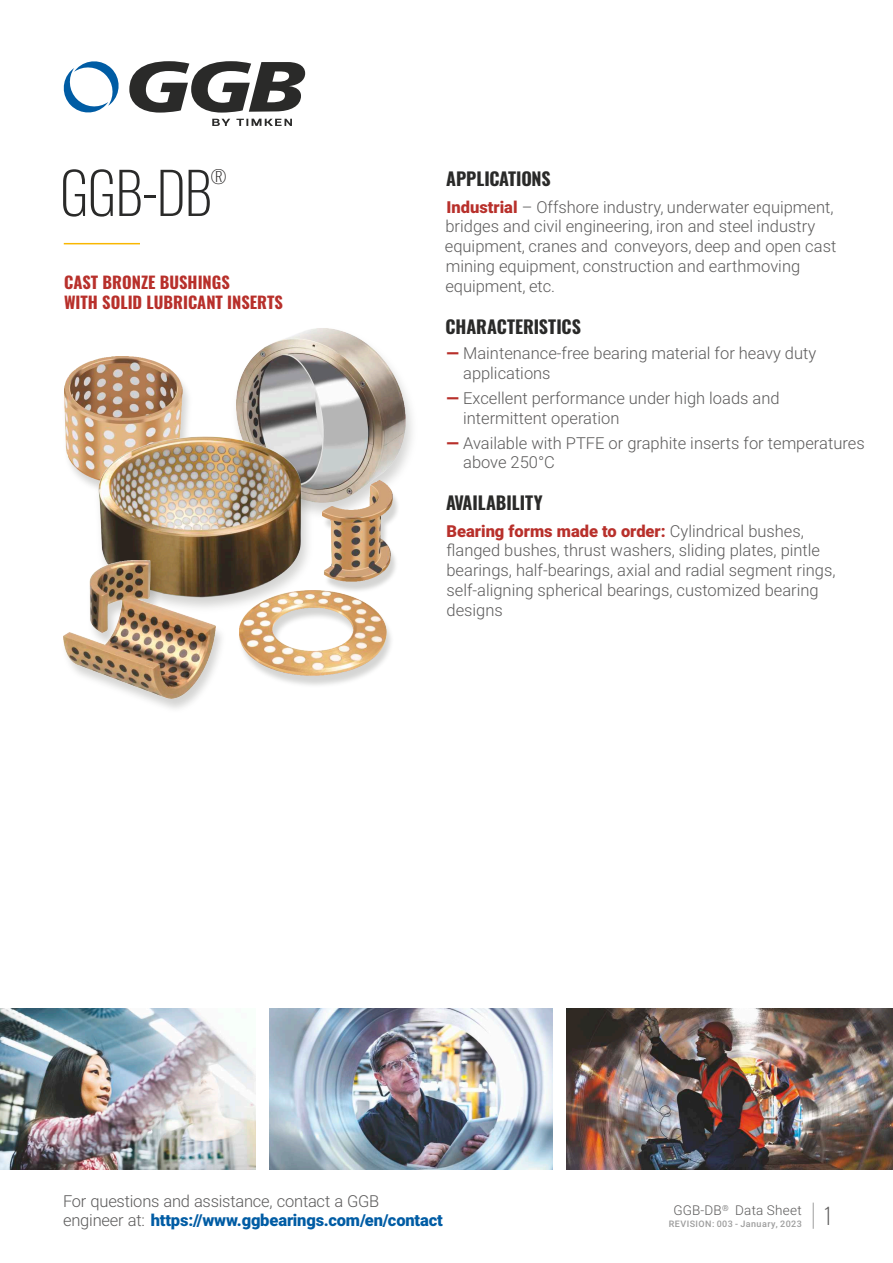
<style>
.page{position:relative;width:893px;height:1263px;background:#fff}
.page>*{position:absolute;margin:0;border:0;box-sizing:border-box;transform-origin:0 0}
.t1{font:200 57px "Oswald";color:#2a2a29}
.t2{font:200 22.5px "Oswald";color:#5c5b5b}
.t3{font:700 18px "Oswald";color:#2a2a29}
.t4{font:200 18px "Oswald";color:#262424}
.t5{font:300 16.5px/19.8px "Roboto";color:#5c5b5b}
.t6{font:900 16.5px "Roboto";letter-spacing:-.01em;color:#005ca4}
.t7{font:700 16.5px/19.5px "Oswald";color:#b8302b}
.t8{font:300 13.5px "Roboto";letter-spacing:.02em;color:#5c5b5b}
.t9{font:500 9px "Roboto";letter-spacing:.05em;color:#9d9d9d}
.t10{font:300 8.25px "Roboto";color:#5b5b5b}
.s1{font-weight:900;color:#b8302b}
.s2{font-weight:300;color:#5c5b5b}
</style>
<div class="page">
<img style="left:405px;top:393px;width:7px;height:68px">
<img style="left:236px;top:328px;width:169px;height:153px">
<img style="left:0;top:1008px;width:256px;height:161px">
<img style="left:269px;top:1008px;width:284px;height:161px">
<img style="left:566px;top:1008px;width:327px;height:161px">
<svg style="left:813px;top:1202px;width:1px;height:27px"></svg>
<img style="left:270px;top:625px;width:121px;height:60px">
<img style="left:239px;top:597px;width:147px;height:79px">
<hr style="left:64px;top:243px;width:76px;height:1px;background:#f9b701">
<img style="left:182px;top:383px;width:7px;height:46px">
<img style="left:64px;top:356px;width:118px;height:127px">
<img style="left:87px;top:429px;width:235px;height:193px">
<img style="left:99px;top:437px;width:203px;height:160px">
<img style="left:63px;top:556px;width:171px;height:153px">
<img style="left:64px;top:561px;width:152px;height:137px">
<img style="left:319px;top:482px;width:79px;height:115px">
<img style="left:322px;top:481px;width:70px;height:100px">
<svg style="left:212px;top:119px;width:80px;height:7px"></svg>
<svg style="left:63px;top:61px;width:56px;height:52px"></svg>
<svg style="left:129px;top:61px;width:176px;height:52px"></svg>
<h1 class="t1" style="left:60px;top:154px;width:154px">GGB-DB</h1>
<p class="t4" style="left:211px;top:164px;width:17px">®</p>
<p class="t7" style="left:64px;top:273px;width:220px">CAST BRONZE BUSHINGS<br>WITH SOLID LUBRICANT INSERTS</p>
<p class="t3" style="left:446px;top:166px;width:106px">APPLICATIONS</p>
<p class="t5" style="left:445px;top:199px;width:393px"><span class="s1">Industrial</span> – Offshore industry, underwater equipment, bridges and civil engineering, iron and steel industry equipment, cranes and conveyors, deep and open cast mining equipment, construction and earthmoving equipment, etc.</p>
<p class="t3" style="left:446px;top:314px;width:137px">CHARACTERISTICS</p>
<p class="t5" style="left:463px;top:345px;width:355px;text-indent:-17px"><span class="s1">—</span> Maintenance-free bearing material for heavy duty applications</p>
<p class="t5" style="left:463px;top:390px;width:318px;text-indent:-17px"><span class="s1">—</span> Excellent performance under high loads and intermittent operation</p>
<p class="t5" style="left:463px;top:434px;width:403px;text-indent:-17px"><span class="s1">—</span> Available with PTFE or graphite inserts for temperatures above 250°C</p>
<p class="t3" style="left:446px;top:490px;width:98px">AVAILABILITY</p>
<p class="t5" style="left:446px;top:522px;width:390px"><span class="s1">Bearing forms made to order:</span> Cylindrical bushes, flanged bushes, thrust washers, sliding plates, pintle bearings, half-bearings, axial and radial segment rings, self-aligning spherical bearings, customized bearing designs</p>
<p class="t5" style="left:63px;top:1193px;width:318px">For questions and assistance, contact a GGB</p>
<p class="t10" style="left:722px;top:1204px;width:8px">®</p>
<p class="t6" style="left:63px;top:1214px;width:381px"><span class="s2">engineer at:</span> https://www.ggbearings.com/en/contact</p>
<p class="t9" style="left:669px;top:1220px;width:135px">REVISION: 003 - January, 2023</p>
<p class="t8" style="left:673px;top:1204px;width:130px">GGB-DB Data Sheet</p>
<h2 class="t2" style="left:823px;top:1200px;width:11px">1</h2>
</div>
